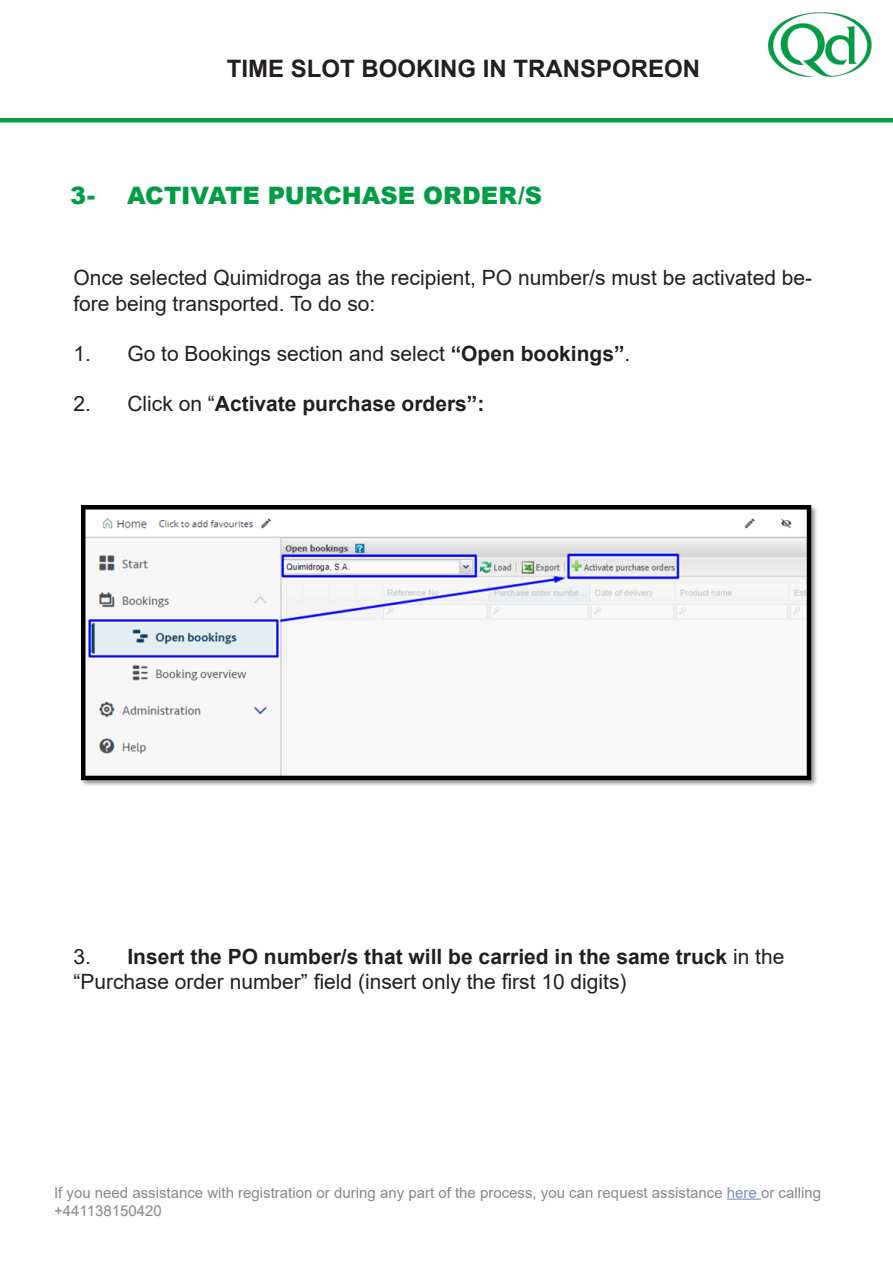
<style>
.page{position:relative;width:893px;height:1263px;background:#fff}
.page>*{position:absolute;margin:0;border:0;box-sizing:border-box;transform-origin:0 0}
.t1{font:700 24px "Arial";color:#231f20}
.t2{font:900 24px "Arial";color:#009d45}
.t3{font:21px/25.2px "Arial";color:#231f20}
.t4{font:700 21px "Arial";color:#231f20}
.t5{font:15px/18px "Arial";color:#86888b}
.s1{font-weight:700}
.s2{font-weight:400}
.s3{color:#7990c0}
</style>
<div class="page">
<img style="left:769px;top:13px;width:103px;height:64px">
<hr style="left:0;top:118px;width:893px;height:4px;background:#009d45">
<hr style="left:727px;top:1198px;width:34px;height:2px;background:#7990c0">
<img style="left:81px;top:505px;width:736px;height:281px">
<p class="t1" style="left:227px;top:52px;width:475px">TIME SLOT BOOKING IN TRANSPOREON</p>
<p class="t2" style="left:70px;top:178px;width:27px">3-</p>
<p class="t2" style="left:127px;top:178px;width:416px">ACTIVATE PURCHASE ORDER/S</p>
<p class="t3" style="left:73px;top:265px;width:740px">Once selected Quimidroga as the recipient, PO number/s must be activated be&shy;fore being transported. To do so:</p>
<p class="t3" style="left:73px;top:341px;width:559px">1. Go to Bookings section and select <span class="s1">“Open bookings”</span>.</p>
<p class="t4" style="left:73px;top:389px;width:413px"><span class="s2">2. Click on “</span>Activate purchase orders”:</p>
<p class="t3" style="left:73px;top:943px;width:713px">3. <span class="s1">Insert the PO number/s that will be carried in the same truck</span> in the “Purchase order number” field (insert only the first 10 digits)</p>
<p class="t5" style="left:54px;top:1183px;width:769px">If you need assistance with registration or during any part of the process, you can request assistance <span class="s3">here</span> or calling +441138150420</p>
</div>
